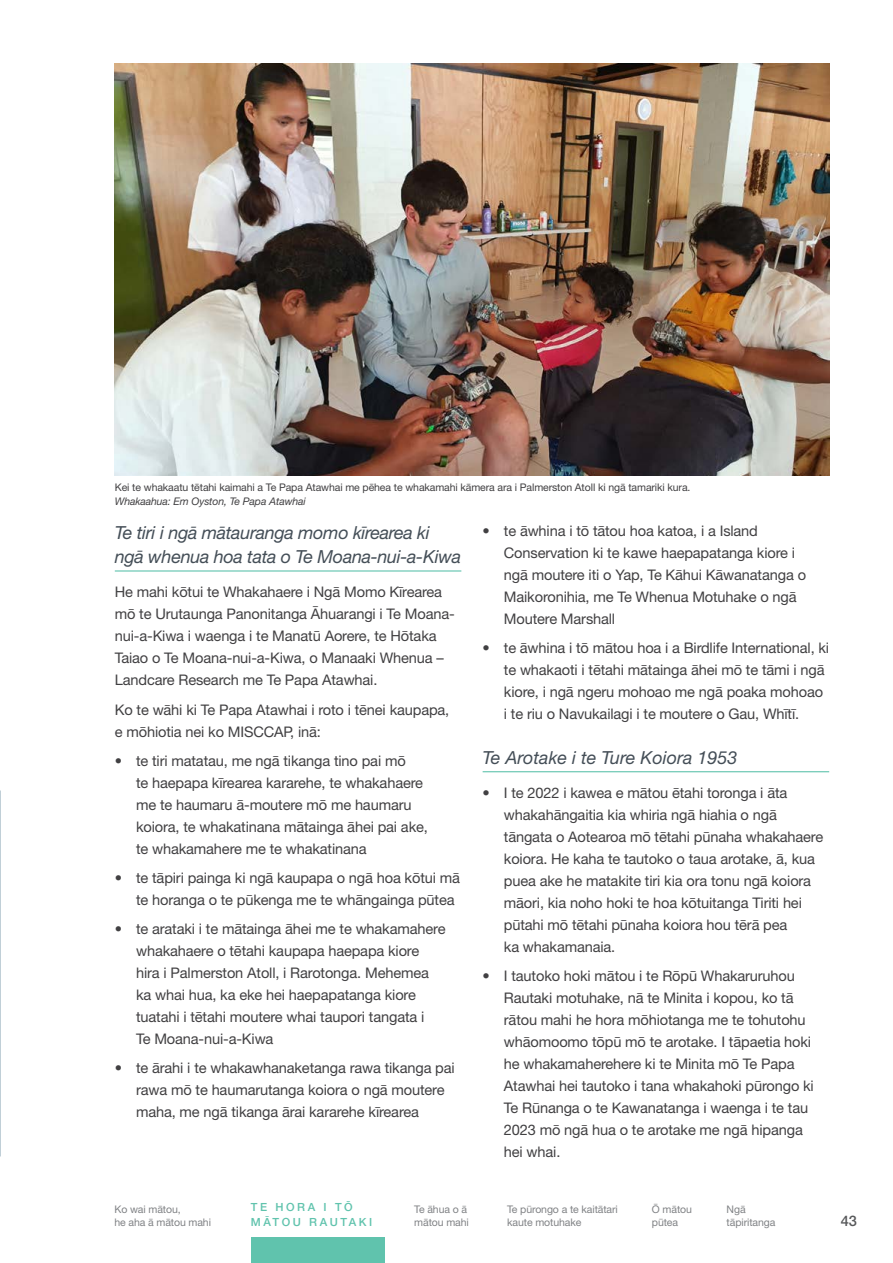
<style>
.page{position:relative;width:893px;height:1263px;background:#fff}
.page>*{position:absolute;margin:0;border:0;box-sizing:border-box;transform-origin:0 0}
.t1{font:italic 18px/24px "Helvetica Neue LT Pro";letter-spacing:-.015em;color:#444e57}
.t2{font:14.7px/21.9px "Helvetica Neue LT Pro";letter-spacing:-.01em;color:#414042}
.t3{font:500 14.7px "Helvetica Neue LT Pro";color:#58595b}
.t4{font:500 11.25px/15px "Helvetica Neue LT Pro";letter-spacing:.23em;color:#60c3ad}
.t5{font:10.5px/13.5px "Helvetica Neue LT Pro";letter-spacing:-.01em;color:#808285}
.t6{font:10.5px "Helvetica Neue LT Pro";letter-spacing:-.01em;color:#414042}
.t7{font:italic 10.5px "Helvetica Neue LT Pro";letter-spacing:-.01em;color:#414042}
</style>
<div class="page">
<hr style="left:115px;top:570px;width:346px;height:1px;background:#60c3ad">
<hr style="left:483px;top:771px;width:346px;height:1px;background:#60c3ad">
<img style="left:115px;top:64px;width:714px;height:411px">
<div style="left:251px;top:1237px;width:133px;height:26px;background:#60c3ad"></div>
<p class="t6" style="left:115px;top:481px;width:577px">Kei te whakaatu tētahi kaimahi a Te Papa Atawhai me pēhea te whakamahi kāmera ara i Palmerston Atoll ki ngā tamariki kura.</p>
<p class="t7" style="left:115px;top:494px;width:193px">Whakaahua: Em Oyston, Te Papa Atawhai</p>
<p class="t1" style="left:115px;top:520px;width:348px">Te tiri i ngā mātauranga momo kīrearea ki ngā whenua hoa tata o Te Moana-nui-a-Kiwa</p>
<p class="t2" style="left:115px;top:581px;width:342px">He mahi kōtui te Whakahaere i Ngā Momo Kīrearea mō te Urutaunga Panonitanga Āhuarangi i Te Moana&shy;nui-a-Kiwa i waenga i te Manatū Aorere, te Hōtaka Taiao o Te Moana-nui-a-Kiwa, o Manaaki Whenua – Landcare Research me Te Papa Atawhai.</p>
<p class="t2" style="left:115px;top:698px;width:336px">Ko te wāhi ki Te Papa Atawhai i roto i tēnei kaupapa, e mōhiotia nei ko MISCCAP, inā:</p>
<p class="t2" style="left:136px;top:749px;width:293px;text-indent:-21px">• te tiri matatau, me ngā tikanga tino pai mō<br>te haepapa kīrearea kararehe, te whakahaere me te haumaru ā-moutere mō me haumaru koiora, te whakatinana mātainga āhei pai ake, te whakamahere me te whakatinana</p>
<p class="t2" style="left:136px;top:866px;width:325px;text-indent:-21px">• te tāpiri painga ki ngā kaupapa o ngā hoa kōtui mā te horanga o te pūkenga me te whāngainga pūtea</p>
<p class="t2" style="left:136px;top:918px;width:311px;text-indent:-21px">• te arataki i te mātainga āhei me te whakamahere whakahaere o tētahi kaupapa haepapa kiore hira i Palmerston Atoll, i Rarotonga. Mehemea ka whai hua, ka eke hei haepapatanga kiore tuatahi i tētahi moutere whai taupori tangata i<br>Te Moana-nui-a-Kiwa</p>
<p class="t2" style="left:136px;top:1057px;width:320px;text-indent:-21px">• te ārahi i te whakawhanaketanga rawa tikanga pai rawa mō te haumarutanga koiora o ngā moutere maha, me ngā tikanga ārai kararehe kīrearea</p>
<p class="t2" style="left:504px;top:520px;width:304px;text-indent:-21px">• te āwhina i tō tātou hoa katoa, i a Island Conservation ki te kawe haepapatanga kiore i ngā moutere iti o Yap, Te Kāhui Kāwanatanga o Maikoronihia, me Te Whenua Motuhake o ngā Moutere Marshall</p>
<p class="t2" style="left:504px;top:637px;width:327px;text-indent:-21px">• te āwhina i tō mātou hoa i a Birdlife International, ki te whakaoti i tētahi mātainga āhei mō te tāmi i ngā kiore, i ngā ngeru mohoao me ngā poaka mohoao i te riu o Navukailagi i te moutere o Gau, Whītī.</p>
<p class="t1" style="left:483px;top:745px;width:256px">Te Arotake i te Ture Koiora 1953</p>
<p class="t2" style="left:504px;top:782px;width:321px;text-indent:-21px">• I te 2022 i kawea e mātou ētahi toronga i āta whakahāngaitia kia whiria ngā hiahia o ngā tāngata o Aotearoa mō tētahi pūnaha whakahaere koiora. He kaha te tautoko o taua arotake, ā, kua puea ake he matakite tiri kia ora tonu ngā koiora māori, kia noho hoki te hoa kōtuitanga Tiriti hei pūtahi mō tētahi pūnaha koiora hou tērā pea<br>ka whakamanaia.</p>
<p class="t2" style="left:504px;top:965px;width:311px;text-indent:-21px">• I tautoko hoki mātou i te Rōpū Whakaruruhou Rautaki motuhake, nā te Minita i kopou, ko tā rātou mahi he hora mōhiotanga me te tohutohu whāomoomo tōpū mō te arotake. I tāpaetia hoki he whakamaherehere ki te Minita mō Te Papa Atawhai hei tautoko i tana whakahoki pūrongo ki Te Rūnanga o te Kawanatanga i waenga i te tau 2023 mō ngā hua o te arotake me ngā hipanga hei whai.</p>
<p class="t4" style="left:251px;top:1199px;width:123px">TE HORA I TŌ<br>MĀTOU RAUTAKI</p>
<p class="t5" style="left:414px;top:1202px;width:56px">Te āhua o ā mātou mahi</p>
<p class="t5" style="left:652px;top:1202px;width:42px">Ō mātou pūtea</p>
<p class="t5" style="left:114px;top:1202px;width:98px">Ko wai mātou,<br>he aha ā mātou mahi</p>
<p class="t5" style="left:727px;top:1202px;width:50px">Ngā tāpiritanga</p>
<p class="t5" style="left:507px;top:1202px;width:112px">Te pūrongo a te kaitātari kaute motuhake</p>
<p class="t3" style="left:841px;top:1212px;width:18px">43</p>
</div>
